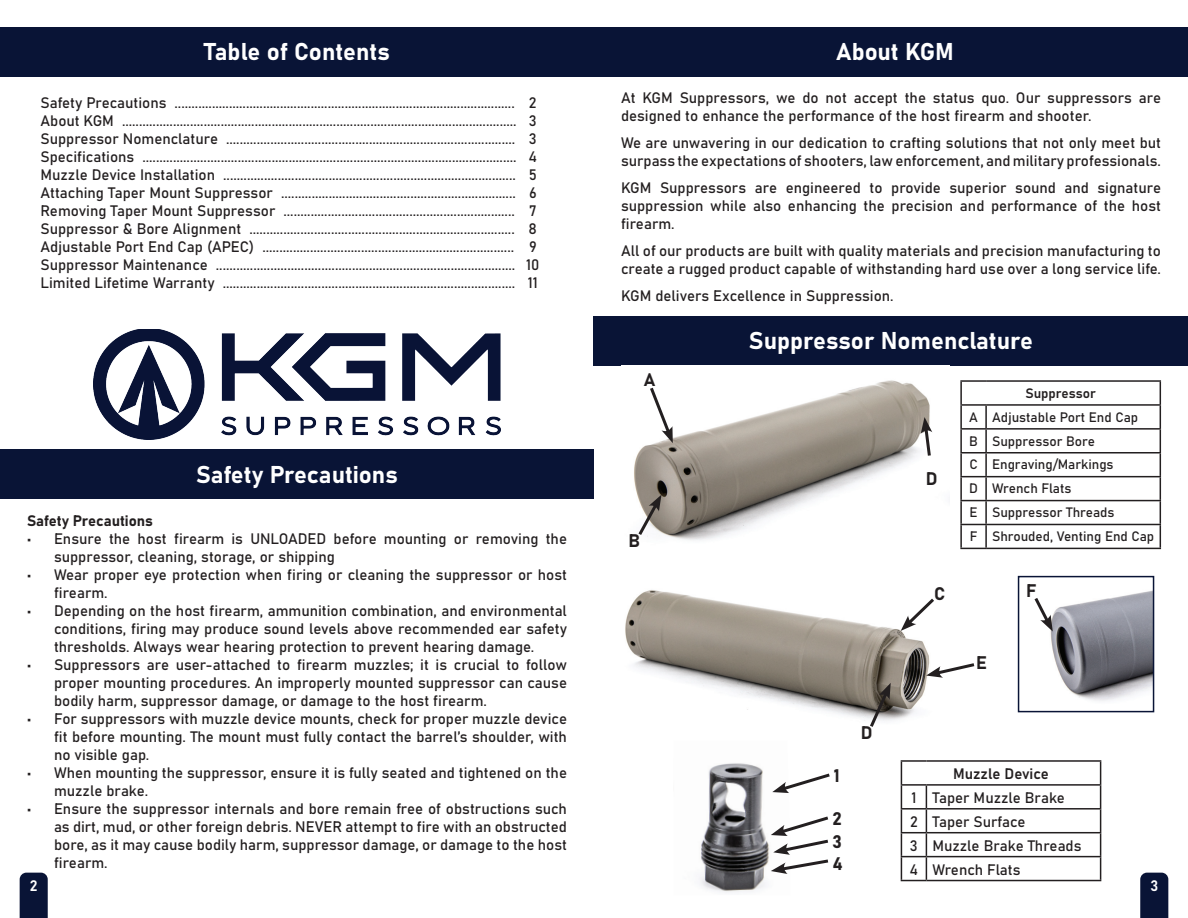
<style>
.page{position:relative;width:1188px;height:918px;background:#fff}
.page>*{position:absolute;margin:0;border:0;box-sizing:border-box;transform-origin:0 0}
.t1{font:24px "Bahnschrift";color:#fff}
.t2{font:18px/23.1px "Bahnschrift";color:#231f20}
.t3{font:15px/18px "Bahnschrift";color:#231f20}
.t4{font:15px "Bahnschrift";color:#fff}
.t5{font:13.5px/23.9px "Bahnschrift";color:#231f20}
</style>
<div class="page">
<div style="left:594px;top:316px;width:594px;height:50px;background:#091436"></div>
<div style="left:0;top:27px;width:1188px;height:50px;background:#091436"></div>
<div style="left:0;top:450px;width:594px;height:49px;background:#091436"></div>
<img style="left:634px;top:380px;width:296px;height:160px">
<img style="left:625px;top:590px;width:305px;height:131px">
<svg style="left:648px;top:384px;width:25px;height:59px"></svg>
<svg style="left:636px;top:495px;width:26px;height:43px"></svg>
<svg style="left:867px;top:683px;width:24px;height:44px"></svg>
<svg style="left:901px;top:595px;width:33px;height:36px"></svg>
<hr style="left:960px;top:380px;width:26px;height:2px;background:#231f20">
<hr style="left:960px;top:382px;width:2px;height:22px;background:#231f20">
<hr style="left:986px;top:380px;width:175px;height:2px;background:#231f20">
<hr style="left:960px;top:404px;width:26px;height:2px;background:#231f20">
<hr style="left:960px;top:406px;width:2px;height:22px;background:#231f20">
<hr style="left:986px;top:404px;width:175px;height:2px;background:#231f20">
<hr style="left:985px;top:406px;width:2px;height:22px;background:#231f20">
<hr style="left:960px;top:428px;width:26px;height:2px;background:#231f20">
<hr style="left:960px;top:430px;width:2px;height:22px;background:#231f20">
<hr style="left:986px;top:428px;width:175px;height:2px;background:#231f20">
<hr style="left:985px;top:430px;width:2px;height:22px;background:#231f20">
<hr style="left:960px;top:452px;width:26px;height:2px;background:#231f20">
<hr style="left:960px;top:454px;width:2px;height:22px;background:#231f20">
<hr style="left:986px;top:452px;width:175px;height:2px;background:#231f20">
<hr style="left:985px;top:454px;width:2px;height:22px;background:#231f20">
<svg style="left:960px;top:476px;width:26px;height:1px"></svg>
<hr style="left:960px;top:477px;width:2px;height:23px;background:#231f20">
<hr style="left:986px;top:476px;width:175px;height:1px;background:#231f20">
<hr style="left:985px;top:477px;width:2px;height:23px;background:#231f20">
<svg style="left:960px;top:500px;width:26px;height:1px"></svg>
<hr style="left:960px;top:501px;width:2px;height:23px;background:#231f20">
<hr style="left:986px;top:500px;width:175px;height:1px;background:#231f20">
<hr style="left:985px;top:501px;width:2px;height:23px;background:#231f20">
<svg style="left:960px;top:524px;width:26px;height:1px"></svg>
<hr style="left:960px;top:525px;width:2px;height:23px;background:#231f20">
<hr style="left:986px;top:524px;width:175px;height:1px;background:#231f20">
<hr style="left:985px;top:525px;width:2px;height:23px;background:#231f20">
<svg style="left:1160px;top:382px;width:1px;height:166px"></svg>
<svg style="left:960px;top:548px;width:26px;height:1px"></svg>
<hr style="left:986px;top:548px;width:175px;height:1px;background:#231f20">
<hr style="left:901px;top:760px;width:25px;height:2px;background:#231f20">
<hr style="left:926px;top:760px;width:175px;height:2px;background:#231f20">
<hr style="left:926px;top:784px;width:175px;height:2px;background:#231f20">
<hr style="left:926px;top:808px;width:175px;height:2px;background:#231f20">
<hr style="left:926px;top:832px;width:175px;height:1px;background:#231f20">
<hr style="left:926px;top:856px;width:175px;height:1px;background:#231f20">
<svg style="left:1100px;top:762px;width:1px;height:118px"></svg>
<svg style="left:901px;top:762px;width:26px;height:119px"></svg>
<hr style="left:926px;top:880px;width:175px;height:1px;background:#231f20">
<svg style="left:20px;top:873px;width:28px;height:45px"></svg>
<svg style="left:1140px;top:873px;width:28px;height:45px"></svg>
<img style="left:699px;top:763px;width:71px;height:130px">
<svg style="left:772px;top:773px;width:58px;height:20px"></svg>
<svg style="left:771px;top:816px;width:58px;height:58px"></svg>
<svg style="left:921px;top:417px;width:11px;height:42px"></svg>
<svg style="left:926px;top:661px;width:49px;height:17px"></svg>
<img style="left:93px;top:330px;width:408px;height:109px">
<img style="left:1050px;top:591px;width:101px;height:110px">
<div style="left:1018px;top:576px;width:136px;height:136px;border:2px solid #091436"></div>
<svg style="left:1034px;top:595px;width:19px;height:37px"></svg>
<h1 class="t1" style="left:204px;top:33px;width:187px">Table of Contents</h1>
<p class="t3" style="left:40px;top:93px;width:478px">Safety Precautions ....................................................................................................<br>About KGM ....................................................................................................................<br>Suppressor Nomenclature .....................................................................................<br>Specifications ..............................................................................................................<br>Muzzle Device Installation ......................................................................................<br>Attaching Taper Mount Suppressor .....................................................................<br>Removing Taper Mount Suppressor ....................................................................<br>Suppressor &amp; Bore Alignment ..............................................................................<br>Adjustable Port End Cap (APEC) ..........................................................................<br>Suppressor Maintenance ........................................................................................<br>Limited Lifetime Warranty ......................................................................................</p>
<p class="t3" style="left:526px;top:93px;width:15px">2<br>3<br>3<br>4<br>5<br>6<br>7<br>8<br>9<br>10<br>11</p>
<h1 class="t1" style="left:196px;top:456px;width:203px">Safety Precautions</h1>
<p class="t3" style="left:27px;top:511px;width:128px">Safety Precautions</p>
<p class="t3" style="left:54px;top:529px;width:515px;text-indent:-27px">• Ensure the host firearm is UNLOADED before mounting or removing the suppressor, cleaning, storage, or shipping</p>
<p class="t3" style="left:54px;top:565px;width:515px;text-indent:-27px">• Wear proper eye protection when firing or cleaning the suppressor or host firearm.</p>
<p class="t3" style="left:54px;top:601px;width:515px;text-align:justify;text-indent:-27px">• Depending on the host firearm, ammunition combination, and environmental conditions, firing may produce sound levels above recommended ear safety thresholds. Always wear hearing protection to prevent hearing damage.</p>
<p class="t3" style="left:54px;top:655px;width:515px;text-align:justify;text-indent:-27px">• Suppressors are user-attached to firearm muzzles; it is crucial to follow proper mounting procedures. An improperly mounted suppressor can cause bodily harm, suppressor damage, or damage to the host firearm.</p>
<p class="t3" style="left:54px;top:709px;width:515px;text-align:justify;text-indent:-27px">• For suppressors with muzzle device mounts, check for proper muzzle device fit before mounting. The mount must fully contact the barrel’s shoulder, with no visible gap.</p>
<p class="t3" style="left:54px;top:763px;width:515px;text-indent:-27px">• When mounting the suppressor, ensure it is fully seated and tightened on the muzzle brake.</p>
<p class="t3" style="left:54px;top:799px;width:515px;text-align:justify;text-indent:-27px">• Ensure the suppressor internals and bore remain free of obstructions such as dirt, mud, or other foreign debris. NEVER attempt to fire with an obstructed bore, as it may cause bodily harm, suppressor damage, or damage to the host firearm.</p>
<h1 class="t1" style="left:836px;top:33px;width:119px">About KGM</h1>
<p class="t3" style="left:621px;top:88px;width:542px">At KGM Suppressors, we do not accept the status quo. Our suppressors are designed to enhance the performance of the host firearm and shooter.</p>
<p class="t3" style="left:621px;top:133px;width:542px">We are unwavering in our dedication to crafting solutions that not only meet but surpass the expectations of shooters, law enforcement, and military professionals.</p>
<p class="t3" style="left:621px;top:178px;width:542px;text-align:justify">KGM Suppressors are engineered to provide superior sound and signature suppression while also enhancing the precision and performance of the host firearm.</p>
<p class="t3" style="left:621px;top:241px;width:542px">All of our products are built with quality materials and precision manufacturing to create a rugged product capable of withstanding hard use over a long service life.</p>
<p class="t3" style="left:621px;top:286px;width:274px">KGM delivers Excellence in Suppression.</p>
<p class="t2" style="left:644px;top:367px;width:13px">A</p>
<p class="t2" style="left:629px;top:528px;width:13px">B</p>
<h1 class="t1" style="left:749px;top:322px;width:286px">Suppressor Nomenclature</h1>
<p class="t2" style="left:834px;top:763px;width:7px">1</p>
<p class="t2" style="left:832px;top:806px;width:11px">2<br>3</p>
<p class="t2" style="left:832px;top:850px;width:12px">4</p>
<p class="t2" style="left:861px;top:720px;width:13px">D</p>
<p class="t2" style="left:926px;top:466px;width:13px">D</p>
<p class="t2" style="left:934px;top:581px;width:13px">C</p>
<p class="t5" style="left:969px;top:380px;width:187px;text-indent:56px">Suppressor<br>A Adjustable Port End Cap<br>B Suppressor Bore<br>C Engraving/Markings<br>D Wrench Flats<br>E Suppressor Threads<br>F Shrouded, Venting End Cap</p>
<p class="t2" style="left:976px;top:650px;width:12px">E</p>
<p class="t2" style="left:1026px;top:578px;width:12px">F</p>
<p class="t3" style="left:910px;top:761px;width:173px;line-height:23.9px;text-indent:44px">Muzzle Device<br>1 Taper Muzzle Brake<br>2 Taper Surface<br>3 Muzzle Brake Threads<br>4 Wrench Flats</p>
<p class="t4" style="left:30px;top:874px;width:9px">2</p>
<p class="t4" style="left:1150px;top:874px;width:9px">3</p>
</div>
